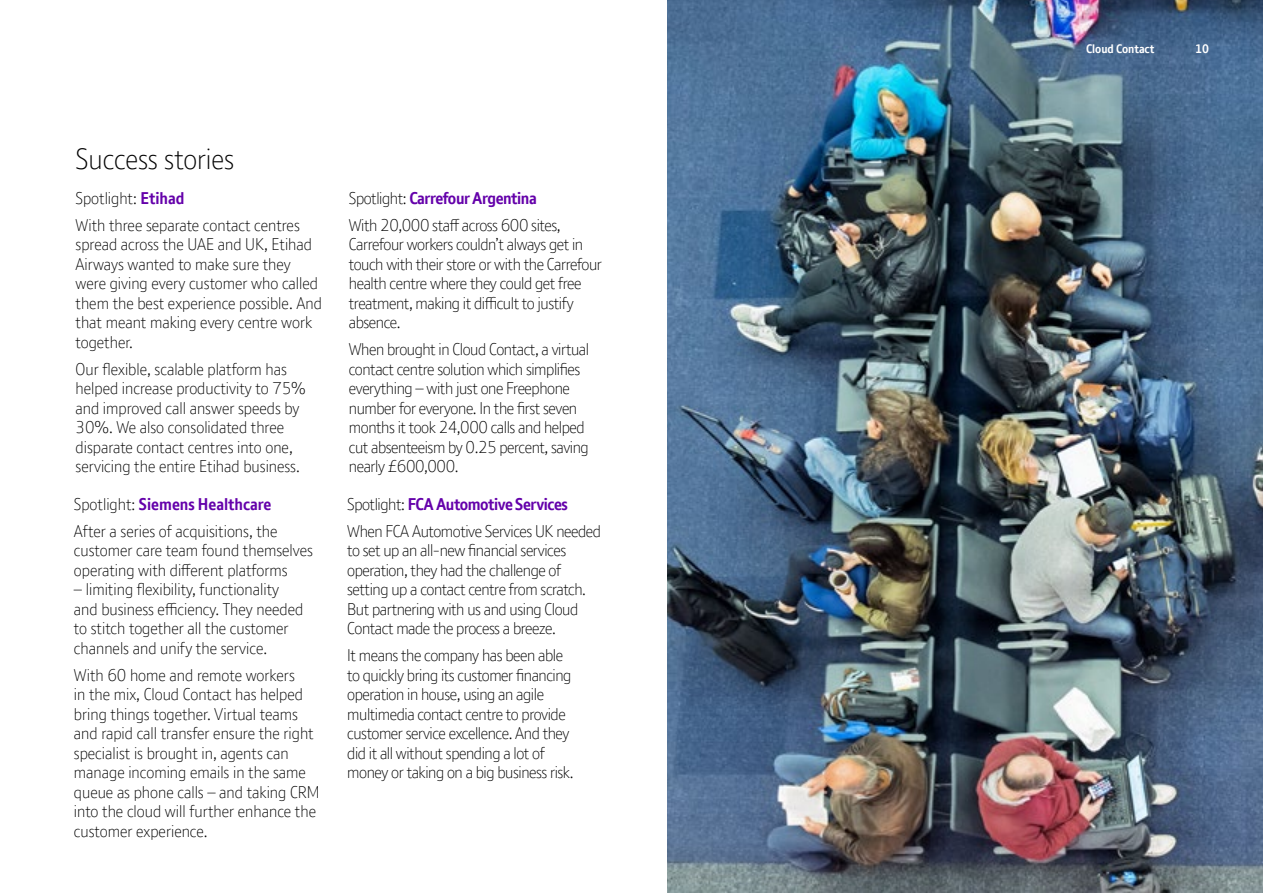
<style>
.page{position:relative;width:1263px;height:893px;background:#fff}
.page>*{position:absolute;margin:0;border:0;box-sizing:border-box;transform-origin:0 0}
.t1{font:300 28.5px "BT Font";color:#000}
.t2{font:300 16.5px/19.5px "BT Font";letter-spacing:-.015em;color:#000}
.t3{font:700 12px "BT Font";color:#fff}
.s1{font-weight:700;color:#6400aa}
</style>
<div class="page">
<img style="left:667px;top:0;width:596px;height:893px">
<h1 class="t1" style="left:76px;top:140px;width:160px">Success stories</h1>
<p class="t2" style="left:76px;top:184px;width:226px;line-height:27px">Spotlight: <span class="s1">Etihad<br></span>With three separate contact centres</p>
<p class="t2" style="left:76px;top:234px;width:248px">spread across the UAE and UK, Etihad<br>Airways wanted to make sure they were giving every customer who called them the best experience possible. And that meant making every centre work together.</p>
<p class="t2" style="left:76px;top:359px;width:232px">Our flexible, scalable platform has helped increase productivity to 75% and improved call answer speeds by 30%. We also consolidated three disparate contact centres into one, servicing the entire Etihad business.</p>
<p class="t2" style="left:74px;top:490px;width:205px;line-height:27px">Spotlight: <span class="s1">Siemens Healthcare<br></span>After a series of acquisitions, the</p>
<p class="t2" style="left:74px;top:540px;width:241px">customer care team found themselves operating with different platforms</p>
<p class="t2" style="left:74px;top:579px;width:231px">– limiting flexibility, functionality and business efficiency. They needed to stitch together all the customer channels and unify the service.</p>
<p class="t2" style="left:74px;top:665px;width:247px">With 60 home and remote workers<br>in the mix, Cloud Contact has helped bring things together. Virtual teams and rapid call transfer ensure the right specialist is brought in, agents can manage incoming emails in the same queue as phone calls – and taking CRM into the cloud will further enhance the customer experience.</p>
<p class="t2" style="left:349px;top:184px;width:213px;line-height:27px">Spotlight: <span class="s1">Carrefour Argentina<br></span>With 20,000 staff across 600 sites,</p>
<p class="t2" style="left:349px;top:234px;width:254px">Carrefour workers couldn’t always get in touch with their store or with the Carrefour health centre where they could get free treatment, making it difficult to justify absence.</p>
<p class="t2" style="left:349px;top:339px;width:242px">When brought in Cloud Contact, a virtual contact centre solution which simplifies everything – with just one Freephone number for everyone. In the first seven months it took 24,000 calls and helped cut absenteeism by 0.25 percent, saving nearly £600,000.</p>
<p class="t2" style="left:347px;top:490px;width:255px;line-height:27px">Spotlight: <span class="s1">FCA Automotive Services<br></span>When FCA Automotive Services UK needed</p>
<p class="t2" style="left:347px;top:540px;width:240px">to set up an all-new financial services operation, they had the challenge of setting up a contact centre from scratch.<br>But partnering with us and using Cloud Contact made the process a breeze.</p>
<p class="t2" style="left:347px;top:645px;width:228px">It means the company has been able to quickly bring its customer financing operation in house, using an agile multimedia contact centre to provide customer service excellence. And they did it all without spending a lot of money or taking on a big business risk.</p>
<p class="t3" style="left:1086px;top:41px;width:70px">Cloud Contact</p>
<p class="t3" style="left:1195px;top:41px;width:16px">1 0A1</p>
</div>
